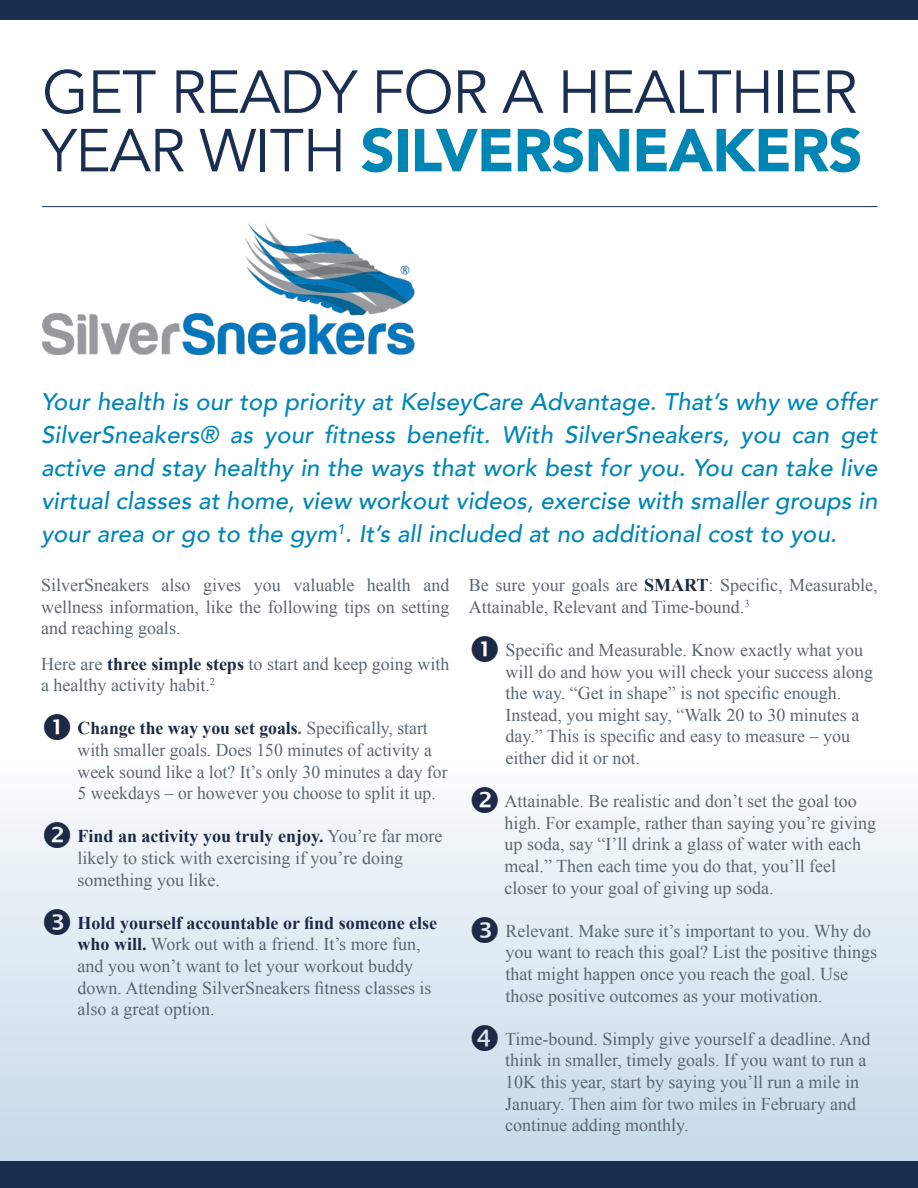
<style>
.page{position:relative;width:918px;height:1188px;background:#fff}
.page>*{position:absolute;margin:0;border:0;box-sizing:border-box;transform-origin:0 0}
.t1{font:900 60px "Avenir";letter-spacing:-.02em;color:#0086b5}
.t2{font:60px "Avenir LT";letter-spacing:-.02em;color:#1a2e51}
.t3{font:italic 500 24px/33px "Avenir";letter-spacing:.005em;color:#0086b5;text-align:justify}
.t4{font:18px/21.6px "Times New Roman";color:#5b6770}
.s1{font-family:"Avenir LT";font-weight:400;color:#1a2e51}
.s2{font-weight:700;color:#1e2945}
.s3{font-weight:700}
</style>
<div class="page">
<div style="left:0;top:758px;width:918px;height:430px;background:linear-gradient(to bottom,#fbfcfd,#c1d7e7)"></div>
<div style="left:0;top:0;width:918px;height:20px;background:#1a2e51"></div>
<div style="left:0;top:1161px;width:918px;height:27px;background:#1a2e51"></div>
<hr style="left:42px;top:206px;width:835px;height:1px;background:#1a2e51">
<img style="left:42px;top:224px;width:373px;height:131px">
<svg style="left:44px;top:822px;width:26px;height:26px"></svg>
<svg style="left:44px;top:908px;width:26px;height:27px"></svg>
<svg style="left:472px;top:787px;width:26px;height:26px"></svg>
<svg style="left:472px;top:916px;width:26px;height:27px"></svg>
<svg style="left:472px;top:1024px;width:26px;height:27px"></svg>
<h1 class="t2" style="left:42px;top:58px;width:817px">GET READY FOR A HEALTHIER</h1>
<h1 class="t1" style="left:42px;top:99px;width:822px"><span class="s1">YEAR WITH</span> SILVERSNEAKERS</h1>
<p class="t3" style="left:41px;top:385px;width:838px">Your health is our top priority at KelseyCare Advantage. That’s why we offer SilverSneakers® as your fitness benefit. With SilverSneakers, you can get active and stay healthy in the ways that work best for you. You can take live virtual classes at home, view workout videos, exercise with smaller groups in your area or go to the gym<sup>1</sup>. It’s all included at no additional cost to you.</p>
<p class="t4" style="left:41px;top:574px;width:410px;text-align:justify">SilverSneakers also gives you valuable health and wellness information, like the following tips on setting and reaching goals.</p>
<p class="t4" style="left:41px;top:652px;width:410px">Here are <span class="s2">three simple steps</span> to start and keep going with a healthy activity habit.<sup>2</sup></p>
<p class="t4" style="left:78px;top:717px;width:371px"><span class="s2">Change the way you set goals</span><span class="s3">.</span> Specifically, start with smaller goals. Does 150 minutes of activity a week sound like a lot? It’s only 30 minutes a day for 5 weekdays – or however you choose to split it up.</p>
<p class="t4" style="left:78px;top:825px;width:366px"><span class="s2">Find an activity you truly enjoy.</span> You’re far more likely to stick with exercising if you’re doing something you like.</p>
<p class="t4" style="left:78px;top:912px;width:361px"><span class="s2">Hold yourself accountable or find someone else who will.</span> Work out with a friend. It’s more fun, and you won’t want to let your workout buddy down. Attending SilverSneakers fitness classes is also a great option.</p>
<p class="t4" style="left:469px;top:574px;width:410px">Be sure your goals are <span class="s2">SMART</span>: Specific, Measurable,<br>Attainable, Relevant and Time-bound.<sup>3</sup></p>
<p class="t4" style="left:506px;top:639px;width:369px">Specific and Measurable. Know exactly what you will do and how you will check your success along the way. “Get in shape” is not specific enough.<br>Instead, you might say, “Walk 20 to 30 minutes a day.” This is specific and easy to measure – you either did it or not.</p>
<p class="t4" style="left:505px;top:790px;width:373px">Attainable. Be realistic and don’t set the goal too high. For example, rather than saying you’re giving up soda, say “I’ll drink a glass of water with each meal.” Then each time you do that, you’ll feel closer to your goal of giving up soda.</p>
<p class="t4" style="left:506px;top:920px;width:373px">Relevant. Make sure it’s important to you. Why do you want to reach this goal? List the positive things that might happen once you reach the goal. Use those positive outcomes as your motivation.</p>
<p class="t4" style="left:505px;top:1028px;width:367px">Time-bound. Simply give yourself a deadline. And think in smaller, timely goals. If you want to run a 10K this year, start by saying you’ll run a mile in January. Then aim for two miles in February and continue adding monthly.</p>
</div>
